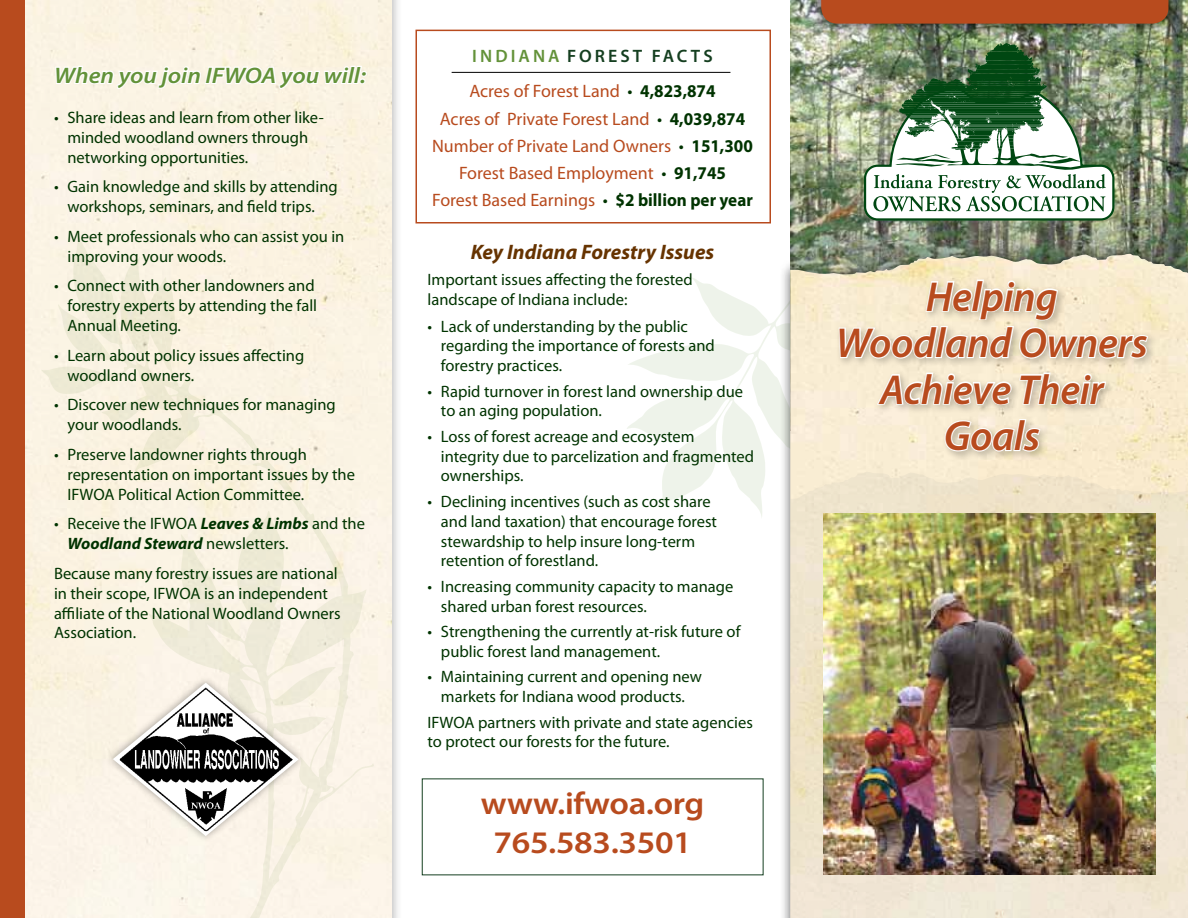
<style>
.page{position:relative;width:1188px;height:918px;background:#fff}
.page>*{position:absolute;margin:0;border:0;box-sizing:border-box;transform-origin:0 0}
.t1{font:italic 600 42px/46.5px "Myriad Pro";letter-spacing:-.01em;color:#b84b1e;text-align:center}
.t2{font:600 31.5px/39px "Myriad Pro";letter-spacing:-.01em;color:#b84b1e;text-align:center;scale:1.1 1}
.t3{font:italic 600 22.5px "Myriad Pro";color:#639239;scale:1.1 1}
.t4{font:italic 700 21px "Myriad Pro";color:#630}
.t5{font:18px/27.3px "Myriad Pro";color:#b84b1e}
.t6{font:16.5px/19.8px "Myriad Pro";color:#030}
.s1{font-weight:700;font-style:italic}
.s2{font-weight:600;color:#639239}
.s3{font-weight:600;color:#153f20}
.s4{color:#030}
.s5{font-weight:700;color:#030}
</style>
<div class="page">
<svg style="left:627px;top:278px;width:151px;height:239px"></svg>
<img style="left:790px;top:0;width:398px;height:241px">
<div style="left:0;top:0;width:402px;height:918px;background:#000;opacity:.55"></div>
<img style="left:24px;top:0;width:368px;height:918px">
<div style="left:778px;top:241px;width:410px;height:677px;background:#000;opacity:.55"></div>
<img style="left:790px;top:254px;width:398px;height:218px">
<svg style="left:54px;top:59px;width:313px;height:55px"></svg>
<div style="left:0;top:0;width:24px;height:918px;background:#b84b1e"></div>
<div style="left:105px;top:674px;width:199px;height:168px;background:#fbf3e7"></div>
<svg style="left:113px;top:433px;width:272px;height:403px;background:#f7f0e1"></svg>
<img style="left:120px;top:687px;width:176px;height:144px">
<div style="left:807px;top:0;width:373px;height:35px;background:#000;opacity:.75"></div>
<div style="left:821px;top:0;width:347px;height:24px;background:#b84b1e"></div>
<img style="left:790px;top:472px;width:398px;height:446px">
<div style="left:834px;top:276px;width:323px;height:186px;background:#000;opacity:.25"></div>
<img style="left:838px;top:42px;width:312px;height:364px">
<svg style="left:943px;top:418px;width:99px;height:35px"></svg>
<div style="left:415px;top:30px;width:356px;height:194px;border:2px solid #b84b1e"></div>
<img style="left:824px;top:513px;width:332px;height:361px">
<hr style="left:452px;top:72px;width:278px;height:1px;background:#000">
<h3 class="t3" style="left:54px;top:61px;width:285px">When you join IFWOA you will:</h3>
<p class="t6" style="left:67px;top:107px;width:258px;text-indent:-13px">• Share ideas and learn from other like&shy;minded woodland owners through networking opportunities.</p>
<p class="t6" style="left:54px;top:177px;width:285px;text-align:center">• Gain knowledge and skills by attending workshops, seminars, and field trips.</p>
<p class="t6" style="left:67px;top:226px;width:278px;text-indent:-13px">• Meet professionals who can assist you in improving your woods.</p>
<p class="t6" style="left:67px;top:276px;width:251px;text-indent:-13px">• Connect with other landowners and forestry experts by attending the fall<br>Annual Meeting.</p>
<p class="t6" style="left:67px;top:345px;width:238px;text-indent:-13px">• Learn about policy issues affecting woodland owners.</p>
<p class="t6" style="left:67px;top:395px;width:270px;text-indent:-13px">• Discover new techniques for managing your woodlands.</p>
<p class="t6" style="left:67px;top:444px;width:289px;text-indent:-13px">• Preserve landowner rights through representation on important issues by the<br>IFWOA Political Action Committee.</p>
<p class="t6" style="left:67px;top:514px;width:299px;text-indent:-13px">• Receive the IFWOA <span class="s1">Leaves &amp; Limbs</span> and the<br><span class="s1">Woodland Steward</span> newsletters.</p>
<p class="t6" style="left:54px;top:563px;width:288px">Because many forestry issues are national in their scope, IFWOA is an independent affiliate of the National Woodland Owners Association.</p>
<p class="t5" style="left:469px;top:38px;width:248px;line-height:35.1px"><span class="s2">INDI ANA</span> <span class="s3">FOREST FACTS<br></span>Acres of Forest Land <span class="s4">•</span> <span class="s5">4,823,874</span></p>
<p class="t5" style="left:432px;top:105px;width:322px;text-align:center">Acres of Private Forest Land <span class="s4">•</span> <span class="s5">4,039,874<br></span>Number of Private Land Owners <span class="s4">•</span> <span class="s5">151,300<br></span>Forest Based Employment <span class="s4">•</span> <span class="s5">91,745<br></span>Forest Based Earnings <span class="s4">•</span> <span class="s5">$2 billion per year</span></p>
<p class="t4" style="left:471px;top:238px;width:245px">Key Indiana Forestry Issues</p>
<p class="t6" style="left:428px;top:269px;width:267px">Important issues affecting the forested landscape of Indiana include:</p>
<p class="t6" style="left:441px;top:316px;width:275px;text-indent:-13px">• Lack of understanding by the public regarding the importance of forests and forestry practices.</p>
<p class="t6" style="left:441px;top:381px;width:304px;text-indent:-13px">• Rapid turnover in forest land ownership due to an aging population.</p>
<p class="t6" style="left:441px;top:426px;width:315px;text-indent:-13px">• Loss of forest acreage and ecosystem integrity due to parcelization and fragmented ownerships.</p>
<p class="t6" style="left:441px;top:491px;width:278px;text-indent:-13px">• Declining incentives (such as cost share and land taxation) that encourage forest stewardship to help insure long-term retention of forestland.</p>
<p class="t6" style="left:441px;top:576px;width:294px;text-indent:-13px">• Increasing community capacity to manage shared urban forest resources.</p>
<p class="t6" style="left:441px;top:621px;width:301px;text-indent:-13px">• Strengthening the currently at-risk future of public forest land management.</p>
<p class="t6" style="left:428px;top:667px;width:276px;text-align:center">• Maintaining current and opening new markets for Indiana wood products.</p>
<p class="t6" style="left:428px;top:712px;width:327px">IFWOA partners with private and state agencies to protect our forests for the future.</p>
<h2 class="t2" style="left:481px;top:783px;width:205px">WWW.IFWOA.ORG<br>765.583.3501</h2>
<h1 class="t1" style="left:836px;top:272px;width:313px">Helping<br>Woodland Owners<br>Achieve Their<br>Goals</h1>
</div>
